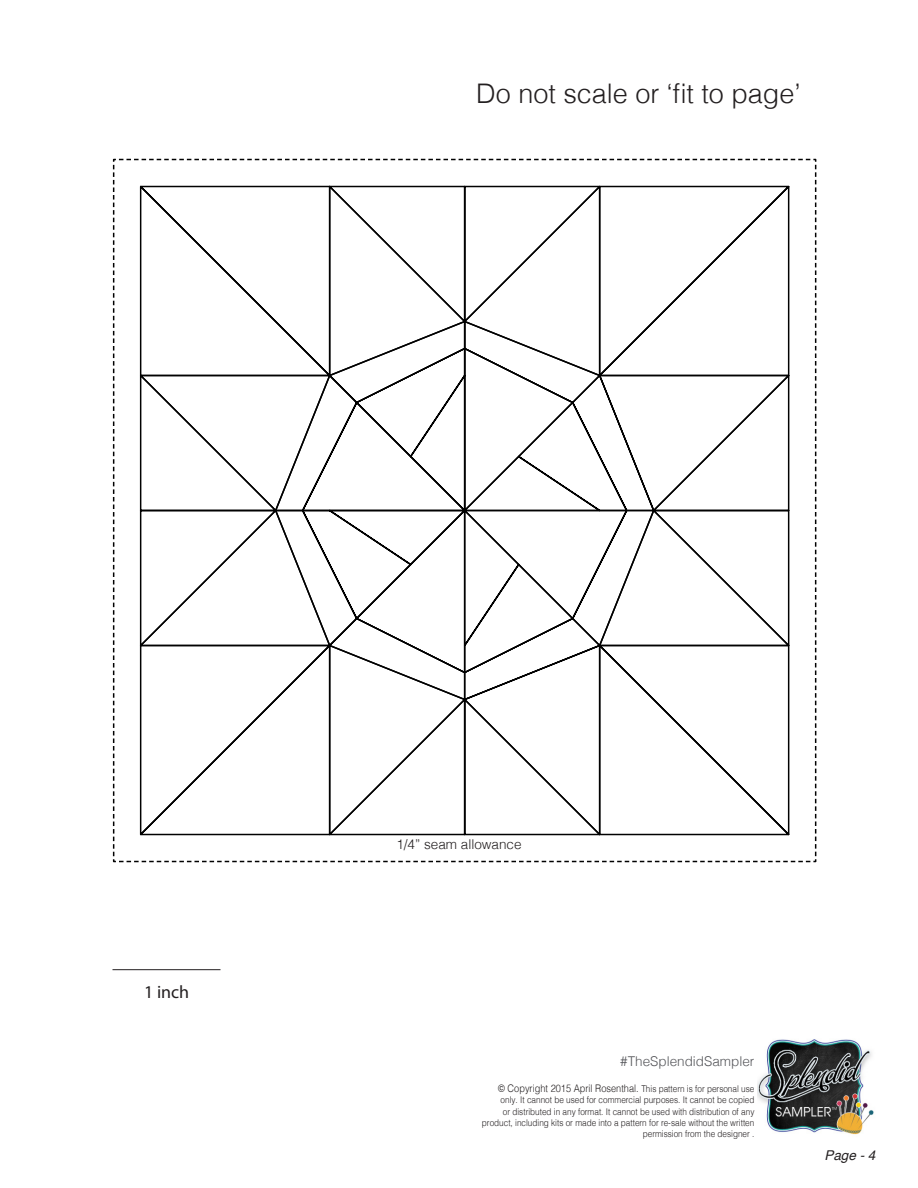
<style>
.page{position:relative;width:918px;height:1188px;background:#fff}
.page>*{position:absolute;margin:0;border:0;box-sizing:border-box;transform-origin:0 0}
.t1{font:300 27px "Helvetica";color:#231f20}
.t2{font:18px "Myriad Pro";color:#231f20}
.t3{font:300 13.5px "Helvetica";color:#56575b}
.t4{font:300 13.5px "Helvetica";color:#231f20}
.t5{font:italic 13.5px "Helvetica";color:#231f20}
.t6{font:300 10.5px "Helvetica";color:#231f20;scale:.88 1}
.t7{font:300 9.3px/11.1px "Helvetica";color:#231f20;text-align:right;scale:.88 1}
.s1{font-weight:400}
.s2{font-size:9.3px}
</style>
<div class="page">
<img style="left:757px;top:1039px;width:117px;height:96px">
<hr style="left:112px;top:969px;width:108px;height:1px;background:#231f20">
<svg style="left:113px;top:159px;width:703px;height:703px"></svg>
<p class="t1" style="left:476px;top:70px;width:326px">Do not scale or ‘fit to page’</p>
<p class="t2" style="left:144px;top:981px;width:47px">1 inch</p>
<p class="t4" style="left:396px;top:833px;width:127px">1/4” seam allowance</p>
<p class="t3" style="left:620px;top:1049px;width:136px">#TheSplendidSampler</p>
<p class="t6" style="left:498px;top:1080px;width:293px"><span class="s1">©</span> Copyright 2015 April Rosenthal. <span class="s2">This pattern is for personal use</span></p>
<p class="t7" style="left:482px;top:1094px;width:311px">only. It cannot be used for commercial purposes. It cannot be copied<br>or distributed in any format. It cannot be used with distribution of any product, including kits or made into a pattern for re-sale without the written permission from the designer .</p>
<p class="t5" style="left:824px;top:1144px;width:53px">Page - 4</p>
</div>
